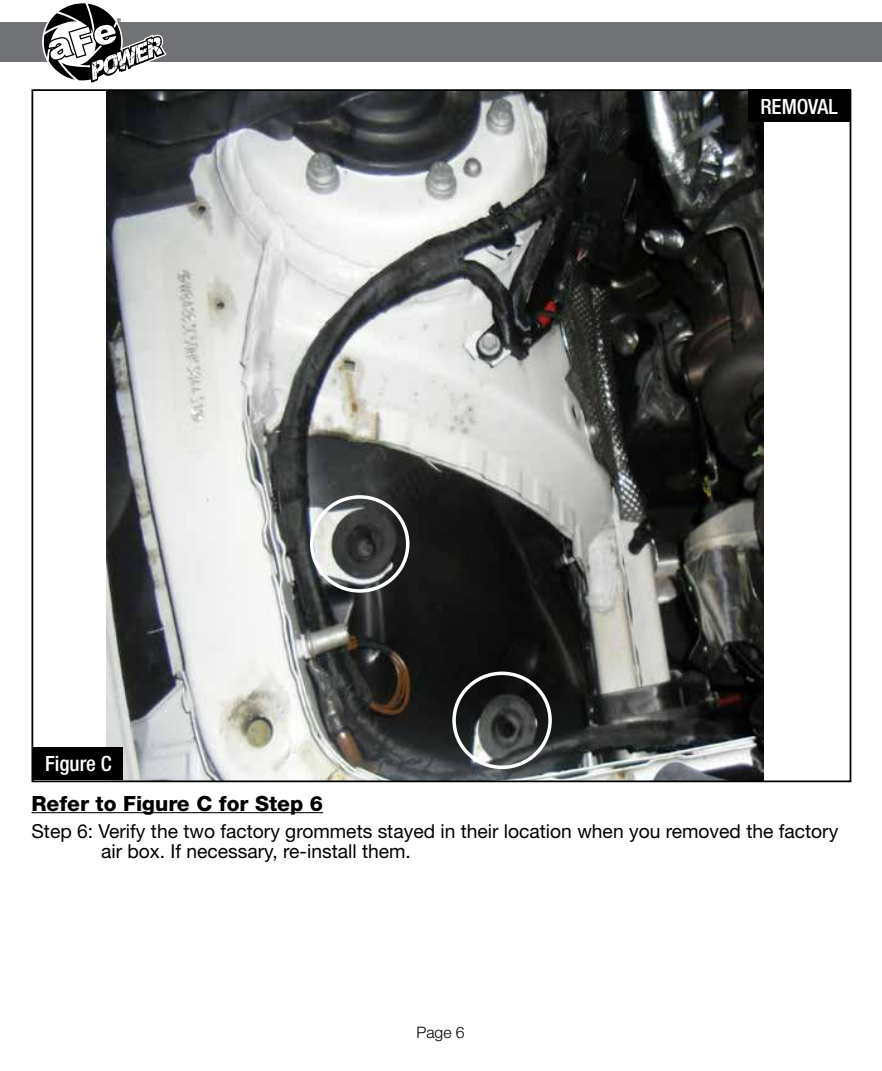
<style>
.page{position:relative;width:882px;height:1071px;background:#fff}
.page>*{position:absolute;margin:0;border:0;box-sizing:border-box;transform-origin:0 0}
.t1{font:800 21px "Helvetica Neue";color:#000}
.t2{font:500 condensed 21px "Helvetica Neue";color:#fff}
.t3{font:19.25px/19.2px "Helvetica Neue";color:#000}
.t4{font:300 15.75px "Helvetica Neue";color:#000}
.t5{font:8.75px "Myriad";color:#000}
</style>
<div class="page">
<div style="left:0;top:23px;width:882px;height:39px;background:#717275"></div>
<svg style="left:43px;top:3px;width:124px;height:80px"></svg>
<img style="left:106px;top:92px;width:657px;height:687px">
<hr style="left:32px;top:812px;width:291px;height:1px;background:#000">
<div style="left:33px;top:747px;width:90px;height:33px;background:#000"></div>
<div style="left:748px;top:89px;width:102px;height:33px;background:#000"></div>
<div style="left:310px;top:495px;width:99px;height:98px;border:4px solid #fff;border-radius:50%"></div>
<div style="left:452px;top:672px;width:100px;height:97px;border:4px solid #fff;border-radius:50%"></div>
<p class="t5" style="left:117px;top:17px;width:6px">®</p>
<p class="t2" style="left:45px;top:751px;width:68px">Figure C</p>
<p class="t2" style="left:760px;top:94px;width:79px">REMOVAL</p>
<p class="t1" style="left:32px;top:791px;width:293px">Refer to Figure C for Step 6</p>
<p class="t3" style="left:101px;top:822px;width:739px;text-indent:-70px">Step 6: Verify the two factory grommets stayed in their location when you removed the factory air box. If necessary, re-install them.</p>
<p class="t4" style="left:416px;top:1023px;width:50px">Page 6</p>
</div>
